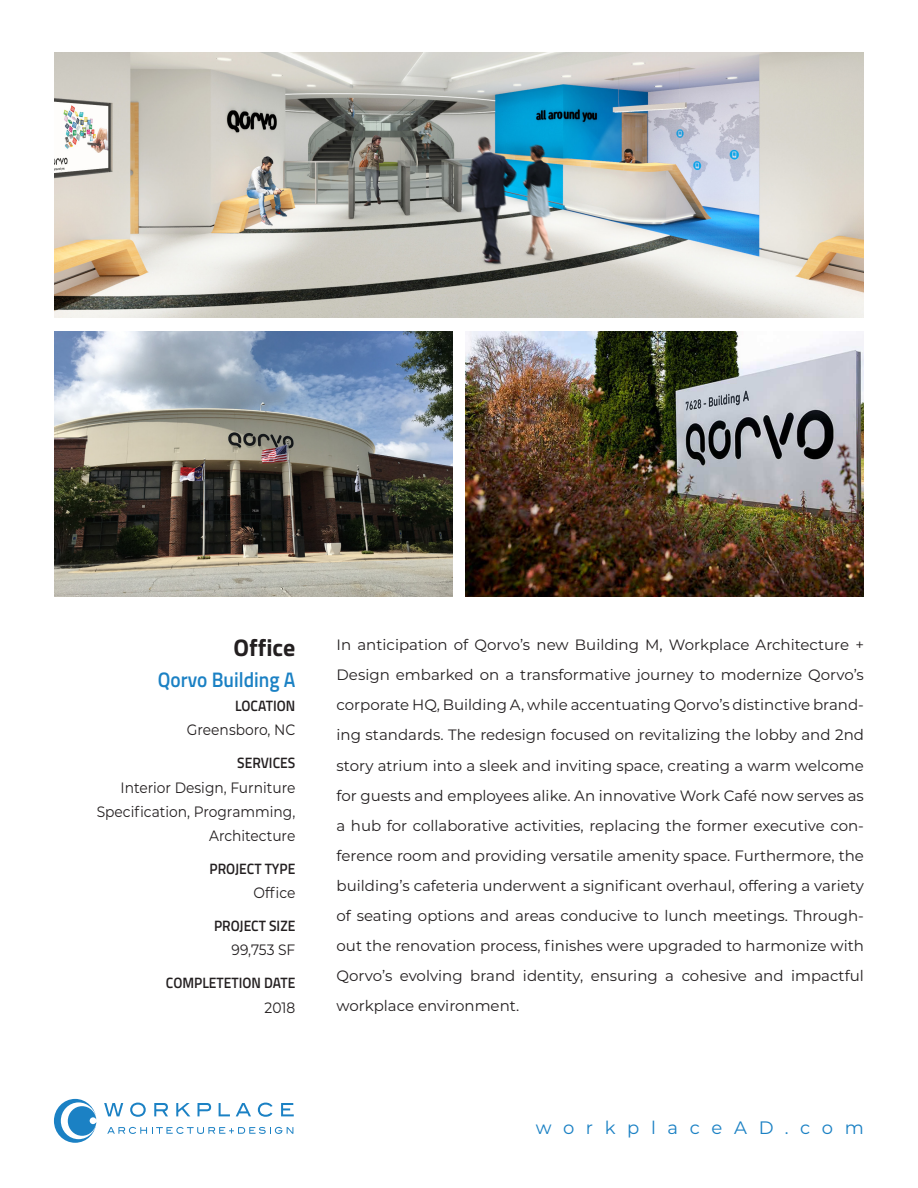
<style>
.page{position:relative;width:918px;height:1188px;background:#fff}
.page>*{position:absolute;margin:0;border:0;box-sizing:border-box;transform-origin:0 0}
.t1{font:700 24px "Titillium Web";color:#231f20}
.t2{font:600 21px "Titillium Web";color:#1b81c4;scale:.92 1}
.t3{font:18px "Montserrat";letter-spacing:.65em;color:#1b81c4}
.project_description{font:15px/30.2px "Montserrat";color:#231f20;text-align:justify}
.project_description-2{font:15px/24.2px "Montserrat";color:#231f20;text-align:right;scale:.92 1}
.t4{font:600 15px "Titillium Web";color:#231f20;scale:.92 1}
</style>
<div class="page">
<svg style="left:107px;top:1127px;width:186px;height:7px"></svg>
<svg style="left:104px;top:1103px;width:19px;height:13px"></svg>
<svg style="left:130px;top:1103px;width:16px;height:14px"></svg>
<svg style="left:154px;top:1103px;width:14px;height:13px"></svg>
<svg style="left:176px;top:1103px;width:14px;height:13px"></svg>
<svg style="left:198px;top:1103px;width:13px;height:13px"></svg>
<svg style="left:219px;top:1103px;width:11px;height:13px"></svg>
<svg style="left:236px;top:1103px;width:15px;height:13px"></svg>
<svg style="left:258px;top:1103px;width:15px;height:14px"></svg>
<svg style="left:281px;top:1103px;width:13px;height:13px"></svg>
<svg style="left:54px;top:1099px;width:42px;height:44px"></svg>
<img style="left:54px;top:53px;width:810px;height:265px">
<img style="left:54px;top:332px;width:398px;height:264px">
<img style="left:466px;top:332px;width:398px;height:264px">
<p class="t1" style="left:234px;top:629px;width:63px">Office</p>
<p class="t2" style="left:158px;top:664px;width:151px">Qorvo Building A</p>
<p class="t4" style="left:235px;top:695px;width:67px">LOCATION</p>
<p class="project_description-2" style="left:187px;top:717px;width:119px">Greensboro, NC</p>
<p class="t4" style="left:237px;top:752px;width:65px">SERVICES</p>
<p class="project_description-2" style="left:97px;top:775px;width:217px">Interior Design, Furniture<br>Specification, Programming,</p>
<p class="project_description-2" style="left:209px;top:823px;width:95px">Architecture</p>
<p class="t4" style="left:210px;top:857px;width:95px">PROJECT TYPE</p>
<p class="project_description-2" style="left:254px;top:880px;width:47px">Office</p>
<p class="t4" style="left:214px;top:915px;width:90px">PROJECT SIZE</p>
<p class="project_description-2" style="left:232px;top:937px;width:71px">99,753 SF</p>
<p class="t4" style="left:166px;top:972px;width:142px">COMPLETETION DATE</p>
<p class="project_description-2" style="left:265px;top:995px;width:35px">2018</p>
<p class="project_description" style="left:337px;top:629px;width:529px">In anticipation of Qorvo’s new Building M, Workplace Architecture + Design embarked on a transformative journey to modernize Qorvo’s corporate HQ, Building A, while accentuating Qorvo’s distinctive brand&shy;ing standards. The redesign focused on revitalizing the lobby and 2nd story atrium into a sleek and inviting space, creating a warm welcome for guests and employees alike. An innovative Work Café now serves as a hub for collaborative activities, replacing the former executive con&shy;ference room and providing versatile amenity space. Furthermore, the building’s cafeteria underwent a significant overhaul, offering a variety of seating options and areas conducive to lunch meetings. Through&shy;out the renovation process, finishes were upgraded to harmonize with Qorvo’s evolving brand identity, ensuring a cohesive and impactful workplace environment.</p>
<p class="t3" style="left:536px;top:1115px;width:330px">workplaceAD.com</p>
</div>
